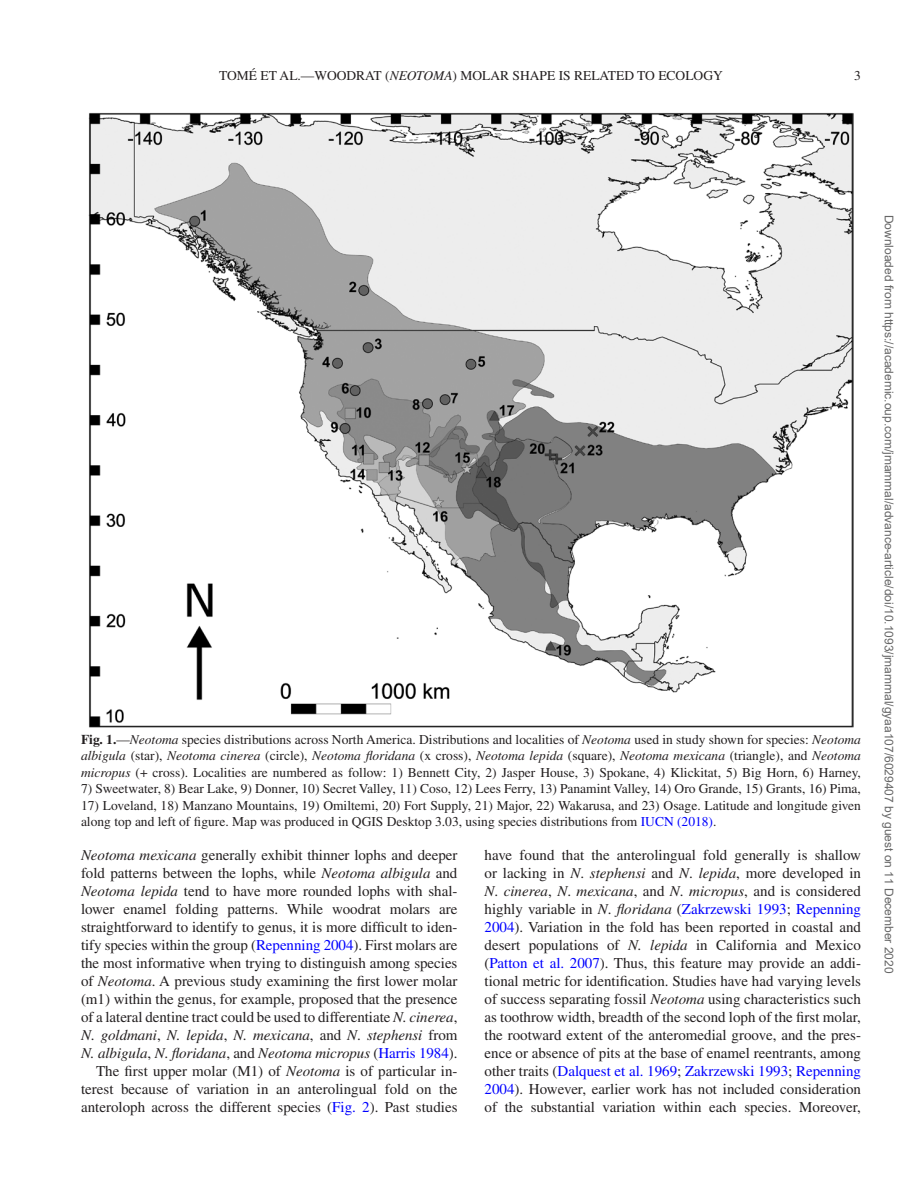
<style>
.page{position:relative;width:918px;height:1188px;background:#fff}
.page>*{position:absolute;margin:0;border:0;box-sizing:border-box;transform-origin:0 0}
.t1{font:15px/18px "Times LT Std";color:#231f20;text-align:right}
.t2{font:13.5px/16.5px "Times LT Std";color:#231f20;text-align:justify}
.t3{font:12px "Arial";color:#666}
.s1{font-style:italic}
.s2{font-weight:700}
.s3{color:#00f}
</style>
<div class="page">
<img style="left:88px;top:112px;width:766px;height:615px">
<p class="t2" style="left:219px;top:67px;width:505px">TOMÉ ET AL.—WOODRAT (<span class="s1">NEOTOMA</span>) MOLAR SHAPE IS RELATED TO ECOLOGY</p>
<p class="t2" style="left:854px;top:67px;width:8px">3</p>
<p class="t2" style="left:81px;top:731px;width:782px"><span class="s2">Fig. 1.</span>—<span class="s1">Neotoma</span> species distributions across North America. Distributions and localities of <span class="s1">Neotoma</span> used in study shown for species: <span class="s1">Neotoma albigula</span> (star), <span class="s1">Neotoma cinerea</span> (circle), <span class="s1">Neotoma floridana</span> (x cross), <span class="s1">Neotoma lepida</span> (square), <span class="s1">Neotoma mexicana</span> (triangle), and <span class="s1">Neotoma micropus</span> (+ cross). Localities are numbered as follow: 1) Bennett City, 2) Jasper House, 3) Spokane, 4) Klickitat, 5) Big Horn, 6) Harney,</p>
<p class="t2" style="left:81px;top:780px;width:781px">7) Sweetwater, 8) Bear Lake, 9) Donner, 10) Secret Valley, 11) Coso, 12) Lees Ferry, 13) Panamint Valley, 14) Oro Grande, 15) Grants, 16) Pima,</p>
<p class="t2" style="left:81px;top:797px;width:782px">17) Loveland, 18) Manzano Mountains, 19) Omiltemi, 20) Fort Supply, 21) Major, 22) Wakarusa, and 23) Osage. Latitude and longitude given along top and left of figure. Map was produced in QGIS Desktop 3.03, using species distributions from <span class="s3">IUCN (2018)</span>.</p>
<p class="t1" style="left:81px;top:846px;width:378px"><span class="s1">Neotoma mexicana</span> generally exhibit thinner lophs and deeper fold patterns between the lophs, while <span class="s1">Neotoma albigula</span> and <span class="s1">Neotoma lepida</span> tend to have more rounded lophs with shal&shy;lower enamel folding patterns. While woodrat molars are straightforward to identify to genus, it is more difficult to iden&shy;tify species within the group (<span class="s3">Repenning 2004</span>). First molars are the most informative when trying to distinguish among species of <span class="s1">Neotoma</span>. A previous study examining the first lower molar (m1) within the genus, for example, proposed that the presence of a lateral dentine tract could be used to differentiate <span class="s1">N. cinerea</span>, <span class="s1">N</span>. <span class="s1">goldmani</span>, <span class="s1">N. lepida</span>, <span class="s1">N. mexicana</span>, and <span class="s1">N</span>. <span class="s1">stephensi</span> from <span class="s1">N. albigula</span>, <span class="s1">N</span>. <span class="s1">floridana</span>, and <span class="s1">Neotoma micropus</span> (<span class="s3">Harris 1984</span>).<br>The first upper molar (M1) of <span class="s1">Neotoma</span> is of particular in&shy;terest because of variation in an anterolingual fold on the anteroloph across the different species (<span class="s3">Fig. 2</span>). Past studies</p>
<p class="t1" style="left:485px;top:846px;width:378px;text-align:justify">have found that the anterolingual fold generally is shallow or lacking in <span class="s1">N</span>. <span class="s1">stephensi</span> and <span class="s1">N</span>. <span class="s1">lepida</span>, more developed in <span class="s1">N</span>. <span class="s1">cinerea</span>, <span class="s1">N</span>. <span class="s1">mexicana</span>, and <span class="s1">N</span>. <span class="s1">micropus</span>, and is considered highly variable in <span class="s1">N</span>. <span class="s1">floridana</span> (<span class="s3">Zakrzewski 1993</span>; <span class="s3">Repenning 2004</span>). Variation in the fold has been reported in coastal and desert populations of <span class="s1">N. lepida</span> in California and Mexico (<span class="s3">Patton et al. 2007</span>). Thus, this feature may provide an addi&shy;tional metric for identification. Studies have had varying levels of success separating fossil <span class="s1">Neotoma</span> using characteristics such as toothrow width, breadth of the second loph of the first molar, the rootward extent of the anteromedial groove, and the pres&shy;ence or absence of pits at the base of enamel reentrants, among other traits (<span class="s3">Dalquest et al. 1969</span>; <span class="s3">Zakrzewski 1993</span>; <span class="s3">Repenning 2004</span>). However, earlier work has not included consideration of the substantial variation within each species. Moreover,</p>
<p class="t3" style="left:893px;top:215px;width:760px;rotate:90deg">Downloaded from https://academic.oup.com/jmammal/advance-article/doi/10.1093/jmammal/gyaa107/6029407 by guest on 11 December 2020</p>
</div>
